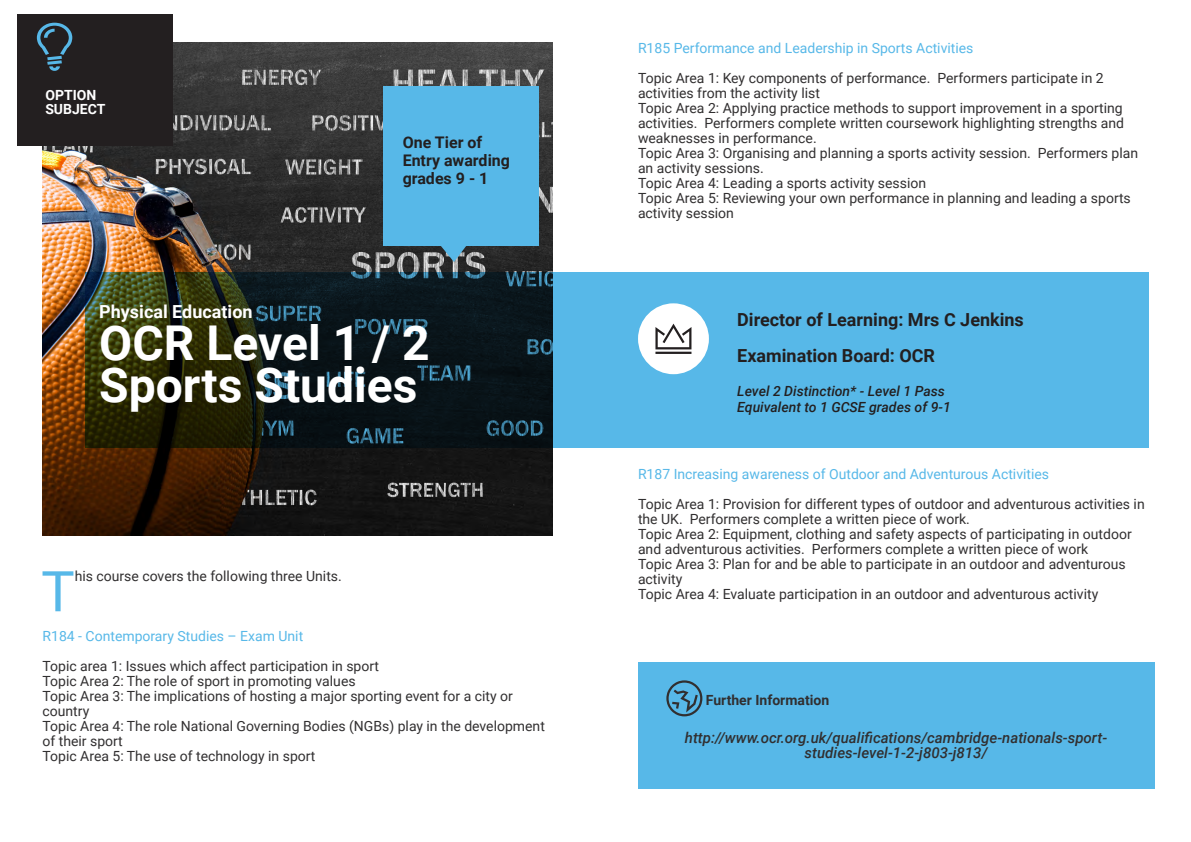
<style>
.page{position:relative;width:1191px;height:842px;background:#fff}
.page>*{position:absolute;margin:0;border:0;box-sizing:border-box;transform-origin:0 0}
.t1{font:56.2px "Roboto";color:#57b8e8}
.Subtitile{font:700 48px "Roboto";color:#fff}
.Subtitle_4{font:700 18px "Roboto";color:#231f20}
.Subtitile-2{font:700 18px "Roboto";color:#fff}
.Subtitle_4-2{font:700 16px/18px "Roboto";color:#231f20}
.Body{font:italic 500 15px/15px "Roboto";color:#312f30;text-align:center}
.Body_First{font:14px/15px "Roboto";color:#312f30}
.t2{font:14px "Roboto";color:#57b8e8}
.Body_First-2{font:italic 500 14px "Roboto";color:#231f20}
.Services_T{font:700 14px "Roboto";color:#312f30}
.Services_T-2{font:700 14px "Roboto";color:#fff}
</style>
<div class="page">
<img style="left:43px;top:43px;width:510px;height:493px">
<svg style="left:85px;top:272px;width:624px;height:175px;background:#254347"></svg>
<div style="left:638px;top:303px;width:71px;height:71px;background:#fff;border-radius:50%"></div>
<svg style="left:439px;top:246px;width:29px;height:16px"></svg>
<div style="left:383px;top:87px;width:156px;height:159px;background:#57b8e8"></div>
<div style="left:17px;top:14px;width:156px;height:57px;background:#231f20"></div>
<div style="left:17px;top:43px;width:156px;height:103px;background:#231f20"></div>
<div style="left:709px;top:272px;width:439px;height:175px;background:#57b8e8"></div>
<svg style="left:655px;top:324px;width:36px;height:30px"></svg>
<div style="left:638px;top:662px;width:516px;height:126px;background:#57b8e8"></div>
<svg style="left:666px;top:680px;width:36px;height:36px"></svg>
<svg style="left:37px;top:23px;width:35px;height:48px"></svg>
<p class="Services_T-2" style="left:45px;top:85px;width:52px">OPTION</p>
<p class="Services_T-2" style="left:45px;top:99px;width:62px">SUBJECT</p>
<p class="Subtitle_4-2" style="left:403px;top:132px;width:109px">One Tier of<br>Entry awarding grades 9 - 1</p>
<p class="Subtitile-2" style="left:99px;top:299px;width:155px">Physical Education</p>
<p class="Subtitile" style="left:99px;top:310px;width:332px">OCR Level 1 / 2</p>
<p class="Subtitile" style="left:99px;top:352px;width:320px">Sports Studies</p>
<p class="t1" style="left:41px;top:552px;width:35px">T</p>
<p class="Body_First" style="left:75px;top:568px;width:269px">his course covers the following three Units.</p>
<p class="t2" style="left:43px;top:626px;width:262px">R184 - Contemporary Studies – Exam Unit</p>
<p class="Body_First" style="left:43px;top:658px;width:338px">Topic area 1: Issues which affect participation in sport</p>
<p class="Body_First" style="left:43px;top:673px;width:315px">Topic Area 2: The role of sport in promoting values</p>
<p class="Body_First" style="left:43px;top:688px;width:472px">Topic Area 3: The implications of hosting a major sporting event for a city or country</p>
<p class="Body_First" style="left:43px;top:718px;width:504px">Topic Area 4: The role National Governing Bodies (NGBs) play in the development of their sport</p>
<p class="Body_First" style="left:43px;top:748px;width:274px">Topic Area 5: The use of technology in sport</p>
<p class="t2" style="left:638px;top:38px;width:337px">R185 Performance and Leadership in Sports Activities</p>
<p class="Body_First" style="left:638px;top:70px;width:467px">Topic Area 1: Key components of performance. Performers participate in 2 activities from the activity list</p>
<p class="Body_First" style="left:638px;top:100px;width:488px;text-align:justify">Topic Area 2: Applying practice methods to support improvement in a sporting activities. Performers complete written coursework highlighting strengths and weaknesses in performance.</p>
<p class="Body_First" style="left:638px;top:145px;width:501px">Topic Area 3: Organising and planning a sports activity session. Performers plan an activity sessions.</p>
<p class="Body_First" style="left:638px;top:175px;width:290px">Topic Area 4: Leading a sports activity session</p>
<p class="Body_First" style="left:638px;top:190px;width:494px">Topic Area 5: Reviewing your own performance in planning and leading a sports activity session</p>
<p class="Subtitle_4" style="left:737px;top:307px;width:288px">Director of Learning: Mrs C Jenkins</p>
<p class="Subtitle_4" style="left:737px;top:343px;width:199px">Examination Board: OCR</p>
<p class="Body_First-2" style="left:737px;top:381px;width:209px">Level 2 Distinction* - Level 1 Pass</p>
<p class="Body_First-2" style="left:737px;top:398px;width:215px">Equivalent to 1 GCSE grades of 9-1</p>
<p class="t2" style="left:638px;top:464px;width:413px">R187 Increasing awareness of Outdoor and Adventurous Activities</p>
<p class="Body_First" style="left:638px;top:496px;width:508px">Topic Area 1: Provision for different types of outdoor and adventurous activities in the UK. Performers complete a written piece of work.</p>
<p class="Body_First" style="left:638px;top:526px;width:495px">Topic Area 2: Equipment, clothing and safety aspects of participating in outdoor and adventurous activities. Performers complete a written piece of work</p>
<p class="Body_First" style="left:638px;top:556px;width:489px">Topic Area 3: Plan for and be able to participate in an outdoor and adventurous activity</p>
<p class="Body_First" style="left:638px;top:586px;width:462px">Topic Area 4: Evaluate participation in an outdoor and adventurous activity</p>
<p class="Services_T" style="left:706px;top:690px;width:125px">Further Information</p>
<p class="Body" style="left:685px;top:730px;width:424px">http://www.ocr.org.uk/qualifications/cambridge-nationals-sport&shy;studies-level-1-2-j803-j813/</p>
</div>
